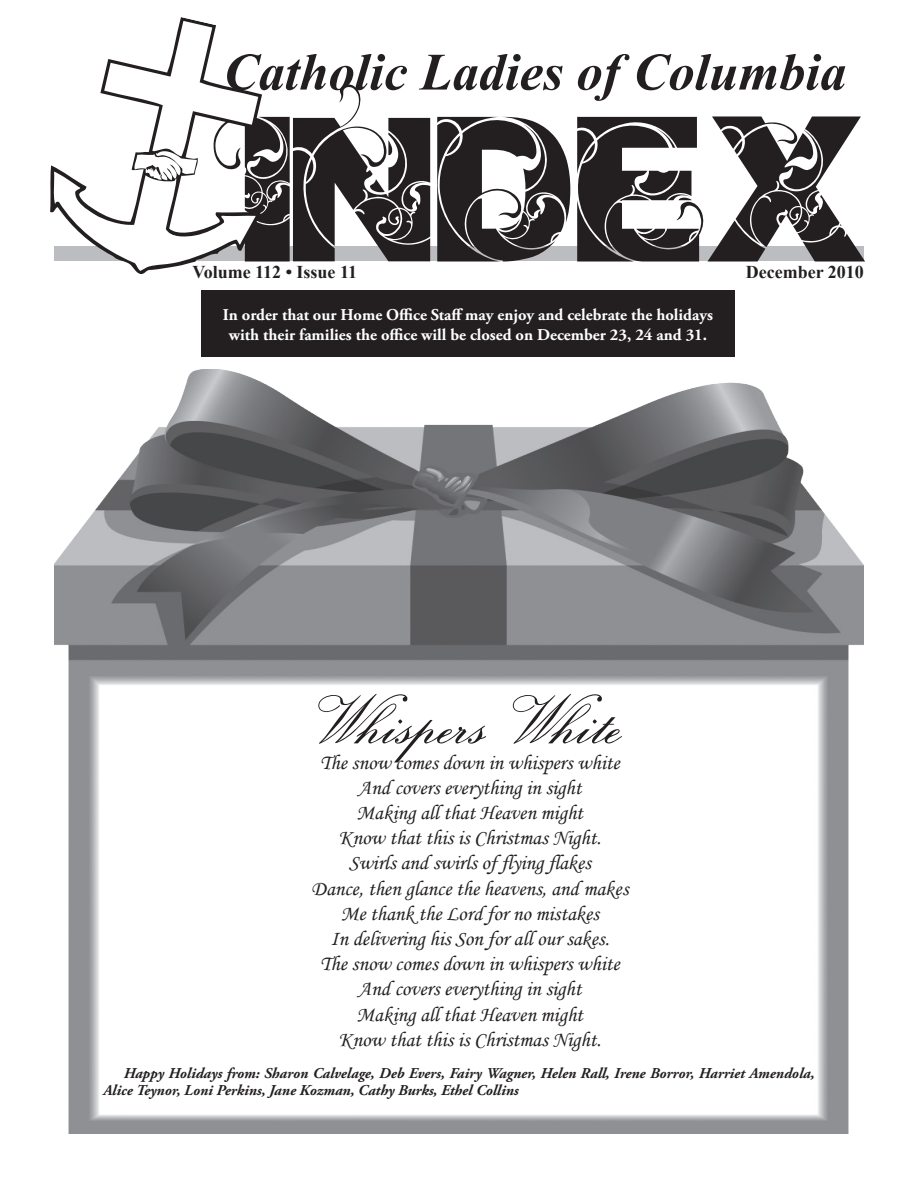
<style>
.page{position:relative;width:918px;height:1188px;background:#fff}
.page>*{position:absolute;margin:0;border:0;box-sizing:border-box;transform-origin:0 0}
.t1{font:159.6px "Orial Bold";color:#231f20}
.Paragraph{font:69px "Exmouth";color:#231f20}
.t2{font:italic 700 52.5px "Times New Roman";color:#231f20}
.Paragraph-2{font:21px "Monotype Corsiva";color:#231f20}
.t3{font:700 18px "Times New Roman";color:#231f20}
.Paragraph-3{font:700 16.5px/19.8px "Adobe Garamond Pro";color:#fff;text-align:center}
.Paragraph-4{font:italic 700 15px/17.2px "Adobe Garamond Pro";color:#231f20}
</style>
<div class="page">
<div style="left:54px;top:246px;width:810px;height:15px;background:#bcbdc0"></div>
<svg style="left:50px;top:17px;width:212px;height:257px"></svg>
<svg style="left:52px;top:165px;width:205px;height:108px"></svg>
<img style="left:54px;top:369px;width:810px;height:764px">
<div style="left:201px;top:291px;width:534px;height:66px;background:#231f20"></div>
<p class="t2" style="left:224px;top:35px;width:624px">Catholic Ladies of Columbia</p>
<p class="t1" style="left:228px;top:77px;width:647px">INDEX</p>
<p class="t3" style="left:746px;top:259px;width:120px">December 2010</p>
<p class="t3" style="left:192px;top:259px;width:166px">Volume 112 • Issue 11</p>
<p class="Paragraph-3" style="left:223px;top:305px;width:492px">In order that our Home Office Staff may enjoy and celebrate the holidays with their families the office will be closed on December 23, 24 and 31.</p>
<p class="Paragraph" style="left:311px;top:680px;width:320px">Whispers White</p>
<p class="Paragraph-2" style="left:320px;top:749px;width:301px">The snow comes down in whispers white</p>
<p class="Paragraph-2" style="left:358px;top:775px;width:225px">And covers everything in sight</p>
<p class="Paragraph-2" style="left:357px;top:800px;width:228px">Making all that Heaven might</p>
<p class="Paragraph-2" style="left:339px;top:825px;width:264px">Know that this is Christmas Night.</p>
<p class="Paragraph-2" style="left:349px;top:850px;width:244px">Swirls and swirls of flying flakes</p>
<p class="Paragraph-2" style="left:311px;top:875px;width:319px">Dance, then glance the heavens, and makes</p>
<p class="Paragraph-2" style="left:341px;top:901px;width:260px">Me thank the Lord for no mistakes</p>
<p class="Paragraph-2" style="left:330px;top:926px;width:280px">In delivering his Son for all our sakes.</p>
<p class="Paragraph-2" style="left:320px;top:951px;width:301px">The snow comes down in whispers white</p>
<p class="Paragraph-2" style="left:358px;top:976px;width:225px">And covers everything in sight</p>
<p class="Paragraph-2" style="left:357px;top:1001px;width:228px">Making all that Heaven might</p>
<p class="Paragraph-2" style="left:339px;top:1027px;width:264px">Know that this is Christmas Night.</p>
<p class="Paragraph-4" style="left:103px;top:1064px;width:713px;text-indent:20px">Happy Holidays from: Sharon Calvelage, Deb Evers, Fairy Wagner, Helen Rall, Irene Borror, Harriet Amendola,<br>Alice Teynor, Loni Perkins, Jane Kozman, Cathy Burks, Ethel Collins</p>
</div>
